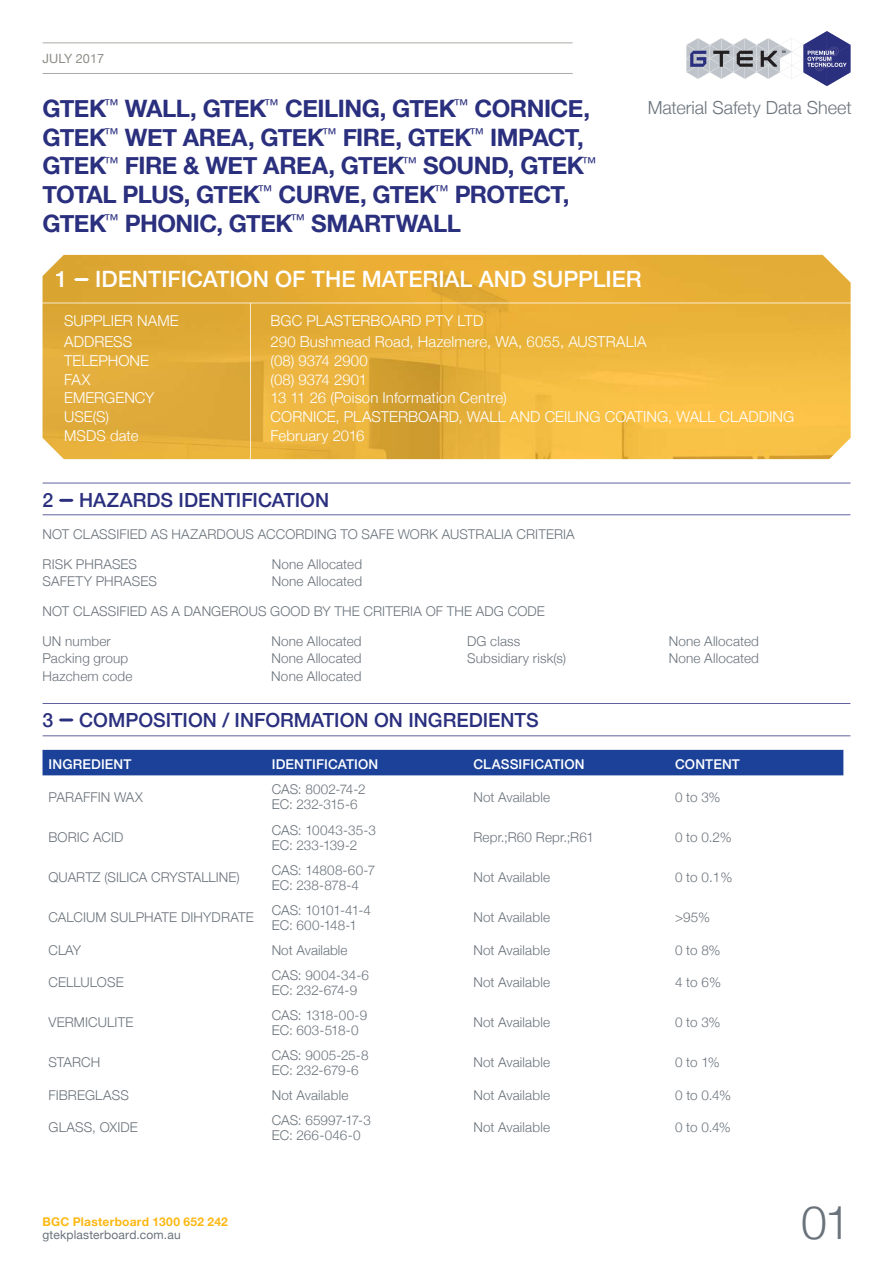
<style>
.page{position:relative;width:893px;height:1263px;background:#fff}
.page>*{position:absolute;margin:0;border:0;box-sizing:border-box;transform-origin:0 0}
.t1{font:300 46.5px "Helvetica Neue";color:#6a737b}
.t2{font:700 24px/28.8px "Helvetica Neue";letter-spacing:-.02em;color:#2a2f7e}
.t3{font:500 22.5px "Helvetica Neue";color:#fff}
.t4{font:500 19.5px "Helvetica Neue";color:#2a2f7e}
.t5{font:300 18px "Helvetica Neue";color:#6a737b}
.t6{font:300 15px "Helvetica Neue";letter-spacing:.005em;color:#fff}
.t7{font:300 13.5px/15px "Helvetica Neue";letter-spacing:.01em;color:#6a737b}
.t8{font:500 13.5px "Helvetica Neue";letter-spacing:.015em;color:#fff}
.t9{font:300 13.5px/15px "Helvetica Neue";letter-spacing:-.015em;color:#6a737b}
.t10{font:300 13.5px/15px "Helvetica Neue";letter-spacing:-.01em;color:#6a737b}
.t11{font:12.75px "Helvetica Neue";color:#8f8e88}
.t12{font:700 12px "Helvetica Neue";letter-spacing:.02em;color:#fdb813}
.t13{font:12px "Helvetica Neue";letter-spacing:.015em;color:#6a737b}
</style>
<div class="page">
<hr style="left:43px;top:43px;width:530px;height:1px;background:#8f8e88">
<hr style="left:43px;top:73px;width:530px;height:1px;background:#8f8e88">
<svg style="left:686px;top:31px;width:164px;height:55px"></svg>
<img style="left:43px;top:255px;width:807px;height:28px">
<svg style="left:43px;top:283px;width:807px;height:176px;background:#e8b23c"></svg>
<svg style="left:74px;top:278px;width:15px;height:3px"></svg>
<hr style="left:0;top:303px;width:872px;height:1px;background:#fff">
<hr style="left:250px;top:303px;width:1px;height:159px;background:#fff">
<hr style="left:43px;top:514px;width:807px;height:1px;background:#2a2f7e">
<hr style="left:43px;top:483px;width:807px;height:1px;background:#2a2f7e">
<hr style="left:43px;top:735px;width:807px;height:1px;background:#2a2f7e">
<hr style="left:43px;top:703px;width:807px;height:1px;background:#2a2f7e">
<svg style="left:59px;top:499px;width:15px;height:3px"></svg>
<svg style="left:59px;top:719px;width:15px;height:2px"></svg>
<div style="left:43px;top:750px;width:800px;height:25px;background:#1b4298"></div>
<p class="t11" style="left:43px;top:51px;width:63px">JULY 2017</p>
<h2 class="t2" style="left:43px;top:93px;width:556px">GTEK<sup>™</sup> WALL, GTEK<sup>™</sup> CEILING, GTEK<sup>™</sup> CORNICE, GTEK<sup>™</sup> WET AREA, GTEK<sup>™</sup> FIRE, GTEK<sup>™</sup> IMPACT, GTEK<sup>™</sup> FIRE &amp; WET AREA, GTEK<sup>™</sup> SOUND, GTEK<sup>™ </sup>TOTAL PLUS, GTEK<sup>™</sup> CURVE, GTEK<sup>™</sup> PROTECT, GTEK<sup>™</sup> PHONIC, GTEK<sup>™</sup> SMARTWALL</h2>
<h3 class="t5" style="left:648px;top:96px;width:206px">Material Safety Data Sheet</h3>
<h3 class="t3" style="left:55px;top:265px;width:588px">1 IDENTIFICATION OF THE MATERIAL AND SUPPLIER</h3>
<p class="t6" style="left:64px;top:312px;width:116px">SUPPLIER NAME</p>
<p class="t6" style="left:270px;top:312px;width:214px">BGC PLASTERBOARD PTY LTD</p>
<p class="t6" style="left:64px;top:332px;width:70px">ADDRESS</p>
<p class="t6" style="left:270px;top:332px;width:378px">290 Bushmead Road, Hazelmere, WA, 6055, AUSTRALIA</p>
<p class="t6" style="left:64px;top:351px;width:87px">TELEPHONE</p>
<p class="t6" style="left:270px;top:351px;width:99px">(08) 9374 2900</p>
<p class="t6" style="left:64px;top:370px;width:28px">FAX</p>
<p class="t6" style="left:270px;top:370px;width:98px">(08) 9374 2901</p>
<p class="t6" style="left:64px;top:389px;width:92px">EMERGENCY</p>
<p class="t6" style="left:271px;top:389px;width:237px">13 11 26 (Poison Information Centre)</p>
<p class="t6" style="left:64px;top:408px;width:46px">USE(S)</p>
<p class="t6" style="left:270px;top:408px;width:525px">CORNICE, PLASTERBOARD, WALL AND CEILING COATING, WALL CLADDING</p>
<p class="t6" style="left:64px;top:426px;width:76px">MSDS date</p>
<p class="t6" style="left:271px;top:426px;width:95px">February 2016</p>
<h3 class="t4" style="left:43px;top:488px;width:12px">2</h3>
<h3 class="t4" style="left:79px;top:488px;width:252px">HAZARDS IDENTIFICATION</h3>
<p class="t7" style="left:43px;top:519px;width:534px;line-height:29.7px">NOT CLASSIFIED AS HAZARDOUS ACCORDING TO SAFE WORK AUSTRALIA CRITERIA<br>RISK PHRASES</p>
<p class="t7" style="left:272px;top:556px;width:92px">None Allocated</p>
<p class="t7" style="left:43px;top:573px;width:116px">SAFETY PHRASES</p>
<p class="t7" style="left:272px;top:573px;width:92px">None Allocated</p>
<p class="t7" style="left:43px;top:596px;width:504px;line-height:29.7px">NOT CLASSIFIED AS A DANGEROUS GOOD BY THE CRITERIA OF THE ADG CODE<br>UN number</p>
<p class="t7" style="left:271px;top:633px;width:92px">None Allocated</p>
<p class="t7" style="left:467px;top:633px;width:55px">DG class</p>
<p class="t7" style="left:669px;top:633px;width:92px">None Allocated</p>
<p class="t7" style="left:43px;top:651px;width:87px">Packing group</p>
<p class="t7" style="left:271px;top:651px;width:92px">None Allocated</p>
<p class="t7" style="left:467px;top:651px;width:101px">Subsidiary risk(s)</p>
<p class="t7" style="left:669px;top:651px;width:92px">None Allocated</p>
<p class="t7" style="left:43px;top:668px;width:91px">Hazchem code</p>
<p class="t7" style="left:271px;top:668px;width:92px">None Allocated</p>
<h3 class="t4" style="left:43px;top:708px;width:12px">3</h3>
<h3 class="t4" style="left:79px;top:708px;width:461px">COMPOSITION / INFORMATION ON INGREDIENTS</h3>
<p class="t8" style="left:49px;top:756px;width:85px">INGREDIENT</p>
<p class="t8" style="left:272px;top:756px;width:108px">IDENTIFICATION</p>
<p class="t8" style="left:473px;top:756px;width:113px">CLASSIFICATION</p>
<p class="t8" style="left:675px;top:756px;width:66px">CONTENT</p>
<p class="t7" style="left:49px;top:789px;width:96px">PARAFFIN WAX</p>
<p class="t7" style="left:272px;top:782px;width:95px">CAS: 8002-74-2<br>EC: 232-315-6</p>
<p class="t7" style="left:473px;top:789px;width:78px">Not Available</p>
<p class="t7" style="left:675px;top:789px;width:47px">0 to 3%</p>
<p class="t7" style="left:49px;top:829px;width:76px">BORIC ACID</p>
<p class="t7" style="left:272px;top:822px;width:106px">CAS: 10043-35-3<br>EC: 233-139-2</p>
<p class="t7" style="left:473px;top:829px;width:122px">Repr.;R60 Repr.;R61</p>
<p class="t7" style="left:675px;top:829px;width:58px">0 to 0.2%</p>
<p class="t7" style="left:49px;top:869px;width:193px">QUARTZ (SILICA CRYSTALLINE)</p>
<p class="t7" style="left:272px;top:862px;width:105px">CAS: 14808-60-7<br>EC: 238-878-4</p>
<p class="t7" style="left:473px;top:869px;width:78px">Not Available</p>
<p class="t7" style="left:675px;top:869px;width:59px">0 to 0.1%</p>
<p class="t7" style="left:49px;top:910px;width:207px">CALCIUM SULPHATE DIHYDRATE</p>
<p class="t9" style="left:272px;top:902px;width:101px">CAS: 10101-41-4<br>EC: 600-148-1</p>
<p class="t7" style="left:473px;top:910px;width:78px">Not Available</p>
<p class="t7" style="left:675px;top:910px;width:37px">&gt;95%</p>
<p class="t7" style="left:49px;top:942px;width:34px">CLAY</p>
<p class="t7" style="left:272px;top:942px;width:77px">Not Available</p>
<p class="t7" style="left:473px;top:942px;width:78px">Not Available</p>
<p class="t7" style="left:675px;top:942px;width:47px">0 to 8%</p>
<p class="t7" style="left:49px;top:975px;width:77px">CELLULOSE</p>
<p class="t7" style="left:272px;top:967px;width:99px">CAS: 9004-34-6<br>EC: 232-674-9</p>
<p class="t7" style="left:473px;top:975px;width:78px">Not Available</p>
<p class="t7" style="left:675px;top:975px;width:48px">4 to 6%</p>
<p class="t7" style="left:49px;top:1015px;width:86px">VERMICULITE</p>
<p class="t10" style="left:272px;top:1007px;width:97px">CAS: 1318-00-9<br>EC: 603-518-0</p>
<p class="t7" style="left:473px;top:1015px;width:78px">Not Available</p>
<p class="t7" style="left:675px;top:1015px;width:47px">0 to 3%</p>
<p class="t7" style="left:49px;top:1055px;width:53px">STARCH</p>
<p class="t7" style="left:272px;top:1047px;width:98px">CAS: 9005-25-8<br>EC: 232-679-6</p>
<p class="t7" style="left:473px;top:1055px;width:78px">Not Available</p>
<p class="t7" style="left:675px;top:1055px;width:46px">0 to 1%</p>
<p class="t7" style="left:49px;top:1087px;width:82px">FIBREGLASS</p>
<p class="t7" style="left:272px;top:1087px;width:78px">Not Available</p>
<p class="t7" style="left:473px;top:1087px;width:78px">Not Available</p>
<p class="t7" style="left:675px;top:1087px;width:57px">0 to 0.4%</p>
<p class="t7" style="left:49px;top:1120px;width:91px">GLASS, OXIDE</p>
<p class="t7" style="left:272px;top:1112px;width:101px">CAS: 65997-17-3<br>EC: 266-046-0</p>
<p class="t7" style="left:473px;top:1120px;width:78px">Not Available</p>
<p class="t7" style="left:675px;top:1120px;width:57px">0 to 0.4%</p>
<p class="t12" style="left:43px;top:1214px;width:187px">BGC Plasterboard 1300 652 242</p>
<p class="t13" style="left:43px;top:1228px;width:140px">gtekplasterboard.com.au</p>
<h1 class="t1" style="left:801px;top:1194px;width:51px">01</h1>
</div>
